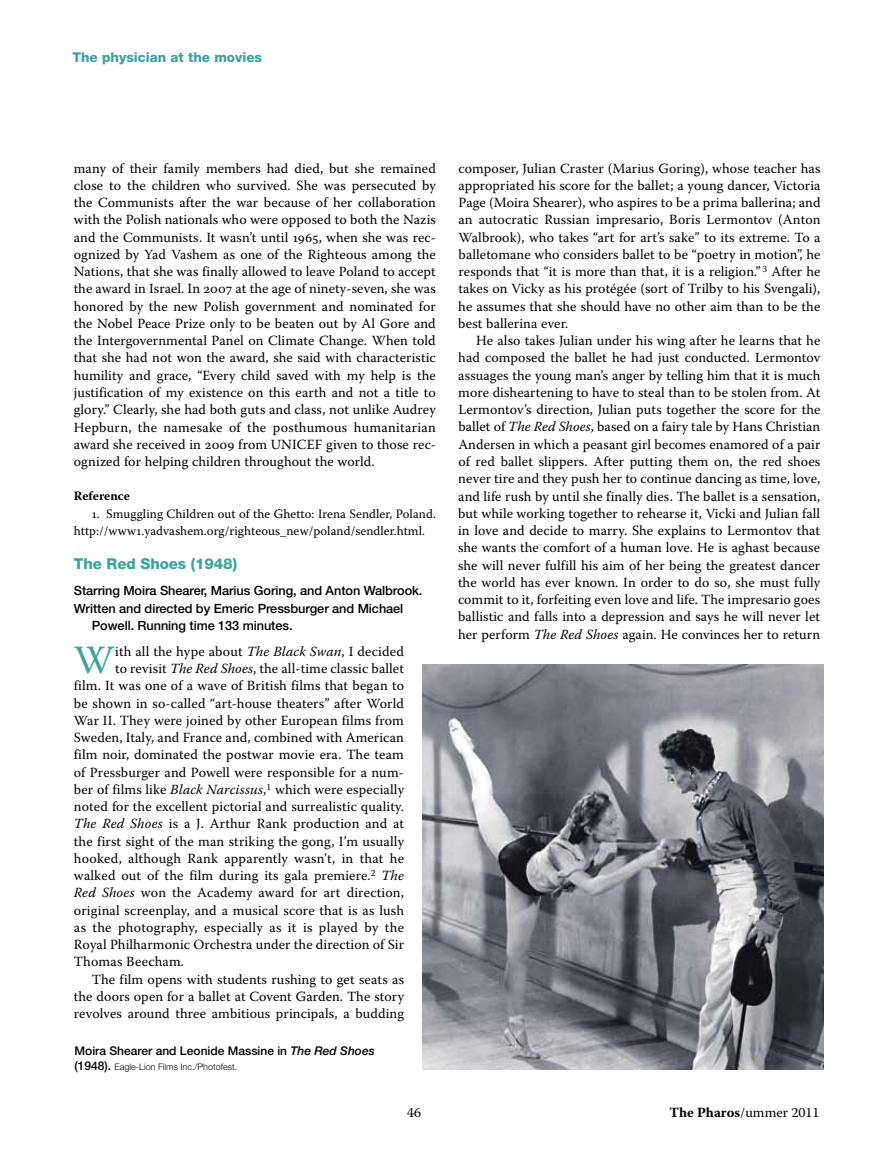
<style>
.page{position:relative;width:891px;height:1175px;background:#fff}
.page>*{position:absolute;margin:0;border:0;box-sizing:border-box;transform-origin:0 0}
.t1{font:40.2px "Warnock Pro";color:#3ba4a0}
.t2{font:800 15px "Helvetica Neue LT Std";letter-spacing:-.005em;color:#3ba4a0}
.t3{font:13.95px/17.2px "Warnock Pro";letter-spacing:.01em;color:#000;text-align:justify}
.t4{font:800 13.5px "Helvetica Neue LT Std";color:#3ba4a0}
.t5{font:500 12.75px "Helvetica Neue LT Std";letter-spacing:-.005em;color:#000}
.t6{font:12.75px/17.2px "Warnock Pro";letter-spacing:.005em;color:#000}
.t7{font:700 12.75px "Warnock Pro";color:#000}
.t8{font:500 12px "Helvetica Neue LT Std";color:#000}
.t9{font:300 9px "Helvetica Neue LT Std";color:#000}
.s1{font-style:italic}
.s2{font-weight:500;font-size:12px}
.s3{font-weight:700}
</style>
<div class="page">
<img style="left:422px;top:664px;width:401px;height:405px">
<p class="t4" style="left:72px;top:49px;width:191px">The physician at the movies</p>
<p class="t3" style="left:74px;top:159px;width:364px">many of their family members had died, but she remained close to the children who survived. She was persecuted by the Communists after the war because of her collaboration with the Polish nationals who were opposed to both the Nazis and the Communists. It wasn’t until 1965, when she was rec&shy;ognized by Yad Vashem as one of the Righteous among the Nations, that she was finally allowed to leave Poland to accept the award in Israel. In 2007 at the age of ninety-seven, she was honored by the new Polish government and nominated for the Nobel Peace Prize only to be beaten out by Al Gore and the Intergovernmental Panel on Climate Change. When told that she had not won the award, she said with characteristic humility and grace, “Every child saved with my help is the justification of my existence on this earth and not a title to glory.” Clearly, she had both guts and class, not unlike Audrey Hepburn, the namesake of the posthumous humanitarian award she received in 2009 from UNICEF given to those rec&shy;ognized for helping children throughout the world.</p>
<p class="t7" style="left:74px;top:488px;width:58px">Reference</p>
<p class="t6" style="left:74px;top:504px;width:364px;text-indent:18px">1. Smuggling Children out of the Ghetto: Irena Sendler, Poland. http://www1.yadvashem.org/righteous_new/poland/sendler.html.</p>
<p class="t2" style="left:74px;top:555px;width:165px">The Red Shoes (1948)</p>
<p class="t5" style="left:74px;top:583px;width:350px">Starring Moira Shearer, Marius Goring, and Anton Walbrook.</p>
<p class="t5" style="left:74px;top:600px;width:331px">Written and directed by Emeric Pressburger and Michael</p>
<p class="t5" style="left:92px;top:617px;width:202px">Powell. Running time 133 minutes.</p>
<h1 class="t1" style="left:74px;top:635px;width:42px">W</h1>
<p class="t3" style="left:115px;top:642px;width:290px">ith all the hype about <span class="s1">The Black Swan</span>, I decided</p>
<p class="t3" style="left:115px;top:659px;width:290px">to revisit <span class="s1">The Red Shoes</span>, the all-time classic ballet</p>
<p class="t3" style="left:74px;top:677px;width:332px">film. It was one of a wave of British films that began to</p>
<p class="t3" style="left:74px;top:694px;width:332px">be shown in so-called “art-house theaters” after World</p>
<p class="t3" style="left:74px;top:711px;width:332px">War II. They were joined by other European films from</p>
<p class="t3" style="left:74px;top:728px;width:332px">Sweden, Italy, and France and, combined with American</p>
<p class="t3" style="left:74px;top:746px;width:332px">film noir, dominated the postwar movie era. The team</p>
<p class="t3" style="left:74px;top:763px;width:332px">of Pressburger and Powell were responsible for a num-</p>
<p class="t3" style="left:74px;top:780px;width:332px">ber of films like <span class="s1">Black Narcissus</span>,<sup>1</sup> which were especially</p>
<p class="t3" style="left:74px;top:797px;width:332px">noted for the excellent pictorial and surrealistic quality.</p>
<p class="t3" style="left:74px;top:815px;width:332px"><span class="s1">The Red Shoes</span> is a J. Arthur Rank production and at</p>
<p class="t3" style="left:74px;top:832px;width:332px">the first sight of the man striking the gong, I’m usually</p>
<p class="t3" style="left:74px;top:849px;width:332px">hooked, although Rank apparently wasn’t, in that he</p>
<p class="t3" style="left:74px;top:866px;width:332px">walked out of the film during its gala premiere.<sup>2</sup> <span class="s1">The</span></p>
<p class="t3" style="left:74px;top:884px;width:332px"><span class="s1">Red Shoes</span> won the Academy award for art direction,</p>
<p class="t3" style="left:74px;top:901px;width:332px">original screenplay, and a musical score that is as lush</p>
<p class="t3" style="left:74px;top:918px;width:332px">as the photography, especially as it is played by the</p>
<p class="t3" style="left:74px;top:935px;width:332px">Royal Philharmonic Orchestra under the direction of Sir</p>
<p class="t3" style="left:74px;top:953px;width:112px">Thomas Beecham.</p>
<p class="t3" style="left:92px;top:970px;width:314px">The film opens with students rushing to get seats as</p>
<p class="t3" style="left:74px;top:987px;width:332px">the doors open for a ballet at Covent Garden. The story</p>
<p class="t3" style="left:74px;top:1004px;width:332px">revolves around three ambitious principals, a budding</p>
<p class="t8" style="left:75px;top:1043px;width:302px">Moira Shearer and Leonide Massine in <span class="s1">The Red Shoes</span></p>
<p class="t9" style="left:75px;top:1060px;width:164px"><span class="s2">(1948).</span> Eagle-Lion Films Inc./Photofest.</p>
<p class="t3" style="left:458px;top:159px;width:364px">composer, Julian Craster (Marius Goring), whose teacher has appropriated his score for the ballet; a young dancer, Victoria Page (Moira Shearer), who aspires to be a prima ballerina; and an autocratic Russian impresario, Boris Lermontov (Anton Walbrook), who takes “art for art’s sake” to its extreme. To a balletomane who considers ballet to be “poetry in motion”, he responds that “it is more than that, it is a religion.” <sup>3</sup> After he takes on Vicky as his protégée (sort of Trilby to his Svengali), he assumes that she should have no other aim than to be the best ballerina ever.</p>
<p class="t3" style="left:458px;top:332px;width:364px;text-indent:18px">He also takes Julian under his wing after he learns that he had composed the ballet he had just conducted. Lermontov assuages the young man’s anger by telling him that it is much more disheartening to have to steal than to be stolen from. At Lermontov’s direction, Julian puts together the score for the ballet of <span class="s1">The Red Shoes</span>, based on a fairy tale by Hans Christian Andersen in which a peasant girl becomes enamored of a pair of red ballet slippers. After putting them on, the red shoes never tire and they push her to continue dancing as time, love, and life rush by until she finally dies. The ballet is a sensation, but while working together to rehearse it, Vicki and Julian fall in love and decide to marry. She explains to Lermontov that she wants the comfort of a human love. He is aghast because she will never fulfill his aim of her being the greatest dancer the world has ever known. In order to do so, she must fully commit to it, forfeiting even love and life. The impresario goes ballistic and falls into a depression and says he will never let her perform <span class="s1">The Red Shoes</span> again. He convinces her to return</p>
<p class="t3" style="left:407px;top:1103px;width:16px">46</p>
<p class="t3" style="left:670px;top:1103px;width:151px"><span class="s3">The Pharos</span>/ummer 2011</p>
</div>
